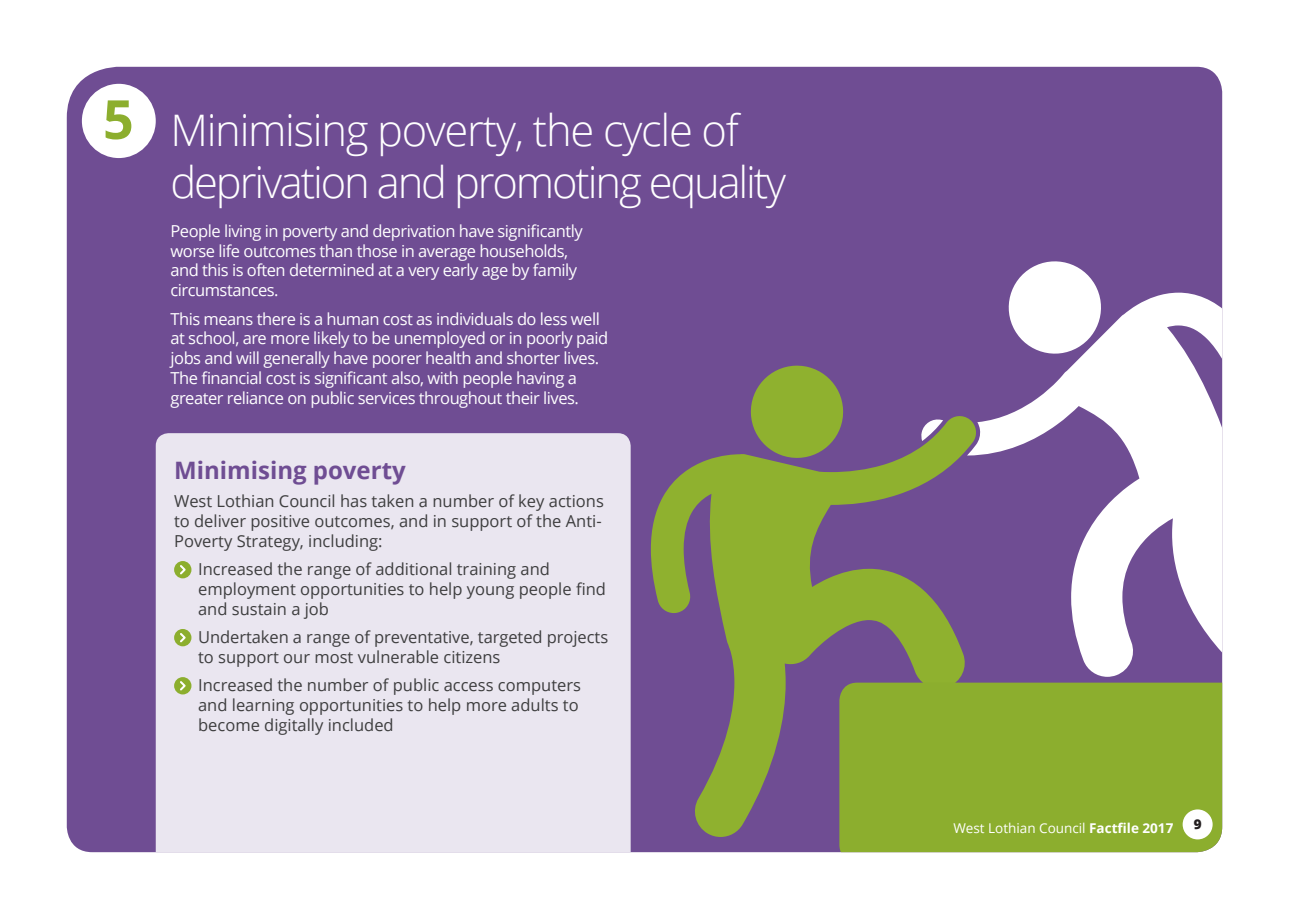
<style>
.page{position:relative;width:1289px;height:919px;background:#fff}
.page>*{position:absolute;margin:0;border:0;box-sizing:border-box;transform-origin:0 0}
.t1{font:700 54px "Open Sans";color:#8cae2e}
.t2{font:300 43.5px/52.2px "Open Sans";letter-spacing:-.05em;color:#fff}
.t3{font:700 24px "Open Sans";color:#6f4d93}
.t4{font:16.5px/19.8px "Open Sans";letter-spacing:-.03em;color:#fff}
.t5{font:16.5px/19.8px "Open Sans";color:#3e3e3f}
.t6{font:13.5px "Open Sans";color:#fff}
.t7{font:800 13.5px "Open Sans";color:#231f20}
.s1{font-weight:700}
</style>
<div class="page">
<div style="left:67px;top:67px;width:1155px;height:785px;background:#6f4d93"></div>
<svg style="left:967px;top:292px;width:255px;height:385px;fill:#6f4d93"></svg>
<svg style="left:1002px;top:255px;width:105px;height:105px"></svg>
<svg style="left:750px;top:364px;width:94px;height:50px;background:#879847"></svg>
<svg style="left:651px;top:414px;width:326px;height:422px;background:#7d7a66"></svg>
<div style="left:839px;top:682px;width:383px;height:170px;background:#8cae2e"></div>
<div style="left:156px;top:433px;width:474px;height:419px;background:#eae6f0"></div>
<div style="left:174px;top:561px;width:17px;height:17px;background:#8cae2e;border-radius:50%"></div>
<svg style="left:180px;top:565px;width:6px;height:10px"></svg>
<div style="left:174px;top:629px;width:17px;height:17px;background:#8cae2e;border-radius:50%"></div>
<svg style="left:180px;top:633px;width:6px;height:10px"></svg>
<div style="left:174px;top:677px;width:17px;height:17px;background:#8cae2e;border-radius:50%"></div>
<svg style="left:180px;top:681px;width:6px;height:10px"></svg>
<div style="left:82px;top:84px;width:74px;height:74px;background:#fff;border-radius:50%"></div>
<div style="left:1182px;top:809px;width:30px;height:30px;background:#fff;border-radius:50%"></div>
<p class="t1" style="left:103px;top:81px;width:32px">5</p>
<p class="t2" style="left:170px;top:103px;width:617px">Minimising poverty, the cycle of deprivation and promoting equality</p>
<p class="t4" style="left:170px;top:220px;width:414px">People living in poverty and deprivation have significantly worse life outcomes than those in average households, and this is often determined at a very early age by family circumstances.</p>
<p class="t4" style="left:170px;top:308px;width:439px">This means there is a human cost as individuals do less well at school, are more likely to be unemployed or in poorly paid jobs and will generally have poorer health and shorter lives.<br>The financial cost is significant also, with people having a greater reliance on public services throughout their lives.</p>
<p class="t3" style="left:174px;top:453px;width:233px">Minimising poverty</p>
<p class="t5" style="left:174px;top:491px;width:431px">West Lothian Council has taken a number of key actions to deliver positive outcomes, and in support of the Anti-<br>Poverty Strategy, including:</p>
<p class="t5" style="left:198px;top:559px;width:409px">Increased the range of additional training and employment opportunities to help young people find and sustain a job</p>
<p class="t5" style="left:198px;top:626px;width:411px">Undertaken a range of preventative, targeted projects to support our most vulnerable citizens</p>
<p class="t5" style="left:198px;top:675px;width:384px">Increased the number of public access computers and learning opportunities to help more adults to become digitally included</p>
<p class="t6" style="left:953px;top:818px;width:221px">West Lothian Council <span class="s1">Factfile 2017</span></p>
<p class="t7" style="left:1193px;top:814px;width:9px">9</p>
</div>
